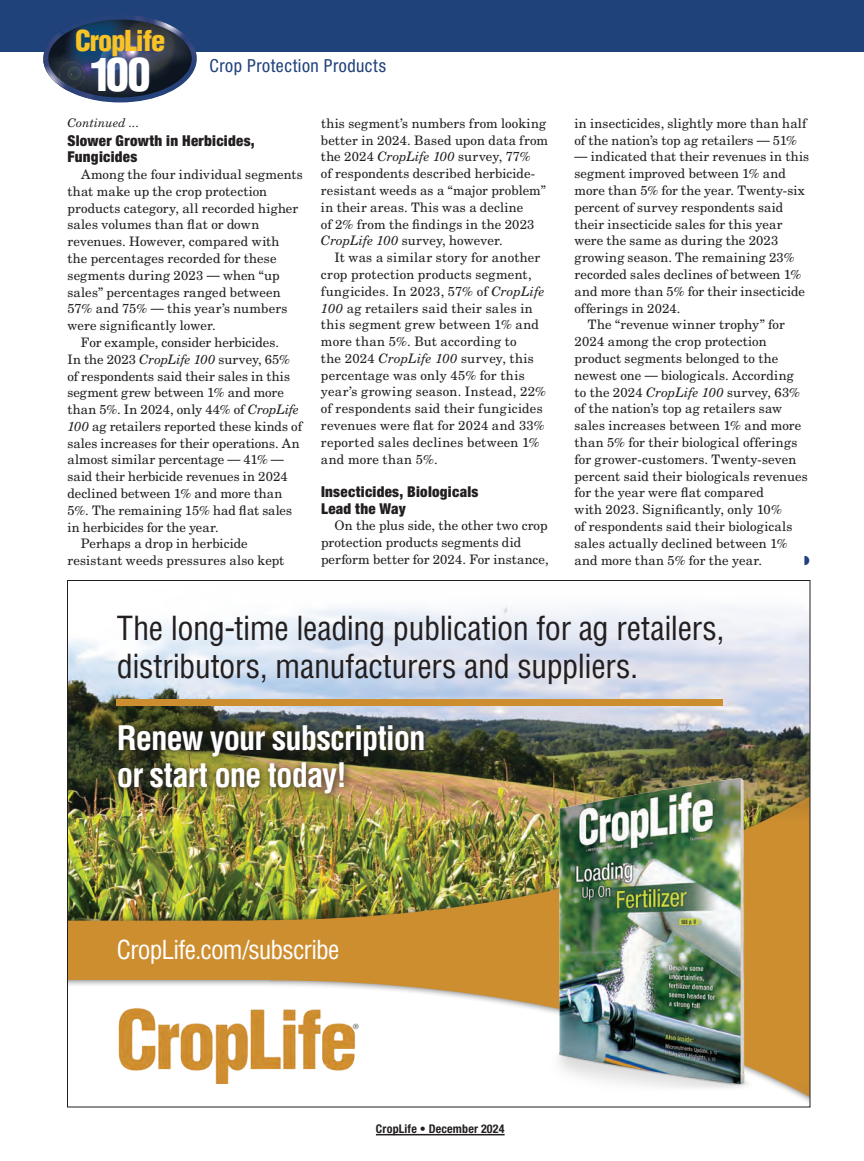
<style>
.page{position:relative;width:864px;height:1161px;background:#fff}
.page>*{position:absolute;margin:0;border:0;box-sizing:border-box;transform-origin:0 0}
.t1{font:900 condensed 45px "Helvetica LT Std";color:#fff}
.t2{font:700 condensed 33px/37.5px "Helvetica LT Std";letter-spacing:-.03em;color:#fff}
.t3{font:condensed 32.4px/38.5px "Helvetica LT Std";letter-spacing:-.015em;color:#231f20}
.t4{font:900 condensed 28.05px "Helvetica LT Std";letter-spacing:-.04em;color:#f9c225}
.t5{font:condensed 25.5px "Helvetica LT Std";letter-spacing:-.03em;color:#fff}
.tabhead_b{font:condensed 18px "Helvetica Neue LT Std";letter-spacing:.03em;color:#20427b}
.continued{font:900 condensed 15px/16.5px "Helvetica Neue LT Std";letter-spacing:.02em;color:#231f20}
.subhead{font:900 condensed 15px/16.5px "Helvetica Neue LT Std";letter-spacing:.02em;color:#231f20}
.bodycopy{font:13.05px/16.8px "New Century Schlbk LT Std";letter-spacing:.01em;color:#231f20}
.continued-2{font:13.05px "New Century Schlbk LT Std";letter-spacing:.005em;color:#231f20}
.t6{font:700 condensed 12px "Helvetica Neue LT Std";letter-spacing:.015em;color:#231f20}
.continued-3{font:italic 12px "New Century Schlbk LT Std";letter-spacing:.01em;color:#231f20}
.s1{font-family:"Helvetica Neue LT Std";font-stretch:condensed}
.s2{font-style:italic}
</style>
<div class="page">
<div style="left:0;top:0;width:864px;height:52px;background:#20427b"></div>
<svg style="left:43px;top:15px;width:154px;height:87px"></svg>
<img style="left:69px;top:606px;width:739px;height:177px">
<svg style="left:69px;top:979px;width:739px;height:123px"></svg>
<img style="left:69px;top:790px;width:739px;height:189px">
<div style="left:112px;top:719px;width:321px;height:83px;background:#231f20;opacity:.88"></div>
<img style="left:118px;top:1006px;width:241px;height:77px">
<div style="left:117px;top:699px;width:606px;height:7px;background:#cd8e30"></div>
<img style="left:506px;top:769px;width:284px;height:331px">
<hr style="left:376px;top:1134px;width:129px;height:1px;background:#231f20">
<p class="t4" style="left:75px;top:22px;width:92px">CropLife</p>
<p class="t1" style="left:90px;top:46px;width:62px">100</p>
<p class="tabhead_b" style="left:210px;top:55px;width:178px">Crop Protection Products</p>
<p class="continued-3" style="left:68px;top:116px;width:73px">Continued ...</p>
<p class="continued" style="left:68px;top:132px;width:189px">Slower Growth in Herbicides,<br>Fungicides</p>
<p class="continued-2" style="left:81px;top:166px;width:224px">Among the four individual segments</p>
<p class="continued-2" style="left:68px;top:183px;width:201px">that make up the crop protection</p>
<p class="continued-2" style="left:68px;top:200px;width:232px">products category, all recorded higher</p>
<p class="continued-2" style="left:68px;top:217px;width:193px">sales volumes than flat or down</p>
<p class="continued-2" style="left:68px;top:234px;width:214px">revenues. However, compared with</p>
<p class="continued-2" style="left:68px;top:250px;width:211px">the percentages recorded for these</p>
<p class="continued-2" style="left:68px;top:267px;width:214px">segments during 2023 <span class="s1">—</span> when “up</p>
<p class="continued-2" style="left:68px;top:284px;width:215px">sales” percentages ranged between</p>
<p class="continued-2" style="left:68px;top:301px;width:221px">57% and 75% <span class="s1">—</span> this year’s numbers</p>
<p class="continued-2" style="left:68px;top:318px;width:150px">were significantly lower.</p>
<p class="continued-2" style="left:81px;top:334px;width:199px">For example, consider herbicides.</p>
<p class="continued-2" style="left:68px;top:351px;width:224px">In the 2023 <span class="s2">CropLife 100</span> survey, 65%</p>
<p class="continued-2" style="left:68px;top:368px;width:224px">of respondents said their sales in this</p>
<p class="continued-2" style="left:68px;top:385px;width:218px">segment grew between 1% and more</p>
<p class="continued-2" style="left:68px;top:402px;width:233px">than 5%. In 2024, only 44% of <span class="s2">CropLife</span></p>
<p class="continued-2" style="left:68px;top:418px;width:236px"><span class="s2">100</span> ag retailers reported these kinds of</p>
<p class="continued-2" style="left:68px;top:435px;width:234px">sales increases for their operations. An</p>
<p class="continued-2" style="left:68px;top:452px;width:218px">almost similar percentage <span class="s1">—</span> 41% <span class="s1">—</span></p>
<p class="continued-2" style="left:68px;top:469px;width:222px">said their herbicide revenues in 2024</p>
<p class="continued-2" style="left:68px;top:486px;width:216px">declined between 1% and more than</p>
<p class="continued-2" style="left:68px;top:502px;width:226px">5%. The remaining 15% had flat sales</p>
<p class="continued-2" style="left:68px;top:519px;width:153px">in herbicides for the year.</p>
<p class="continued-2" style="left:81px;top:536px;width:168px">Perhaps a drop in herbicide</p>
<p class="continued-2" style="left:68px;top:553px;width:218px">resistant weeds pressures also kept</p>
<p class="bodycopy" style="left:321px;top:115px;width:229px">this segment’s numbers from looking better in 2024. Based upon data from the 2024 <span class="s2">CropLife 100</span> survey, 77%<br>of respondents described herbicide&shy;resistant weeds as a “major problem” in their areas. This was a decline<br>of 2% from the findings in the 2023<br><span class="s2">CropLife 100</span> survey, however.</p>
<p class="bodycopy" style="left:321px;top:249px;width:227px;text-indent:13px">It was a similar story for another crop protection products segment, fungicides. In 2023, 57% of <span class="s2">CropLife<br>100</span> ag retailers said their sales in this segment grew between 1% and more than 5%. But according to<br>the 2024 <span class="s2">CropLife 100</span> survey, this percentage was only 45% for this year’s growing season. Instead, 22% of respondents said their fungicides revenues were flat for 2024 and 33% reported sales declines between 1% and more than 5%.</p>
<p class="subhead" style="left:321px;top:483px;width:159px">Insecticides, Biologicals<br>Lead the Way</p>
<p class="bodycopy" style="left:321px;top:517px;width:229px;text-indent:13px">On the plus side, the other two crop protection products segments did perform better for 2024. For instance,</p>
<p class="bodycopy" style="left:575px;top:115px;width:234px">in insecticides, slightly more than half of the nation’s top ag retailers <span class="s1">—</span> 51%</p>
<p class="bodycopy" style="left:575px;top:148px;width:236px"><span class="s1">—</span> indicated that their revenues in this segment improved between 1% and more than 5% for the year. Twenty-six percent of survey respondents said their insecticide sales for this year were the same as during the 2023 growing season. The remaining 23% recorded sales declines of between 1% and more than 5% for their insecticide offerings in 2024.</p>
<p class="bodycopy" style="left:574px;top:316px;width:235px;text-indent:13px">The “revenue winner trophy” for 2024 among the crop protection product segments belonged to the newest one <span class="s1">—</span> biologicals. According to the 2024 <span class="s2">CropLife 100</span> survey, 63% of the nation’s top ag retailers saw sales increases between 1% and more than 5% for their biological offerings for grower-customers. Twenty-seven percent said their biologicals revenues for the year were flat compared<br>with 2023. Significantly, only 10%<br>of respondents said their biologicals sales actually declined between 1% and more than 5% for the year.</p>
<p class="t3" style="left:117px;top:609px;width:609px">The long-time leading publication for ag retailers, distributors, manufacturers and suppliers.</p>
<p class="t2" style="left:117px;top:719px;width:310px">Renew your subscription or start one today!</p>
<p class="t5" style="left:117px;top:934px;width:224px">CropLife.com/subscribe</p>
<p class="t6" style="left:376px;top:1121px;width:130px">CropLife • December 2024</p>
</div>
